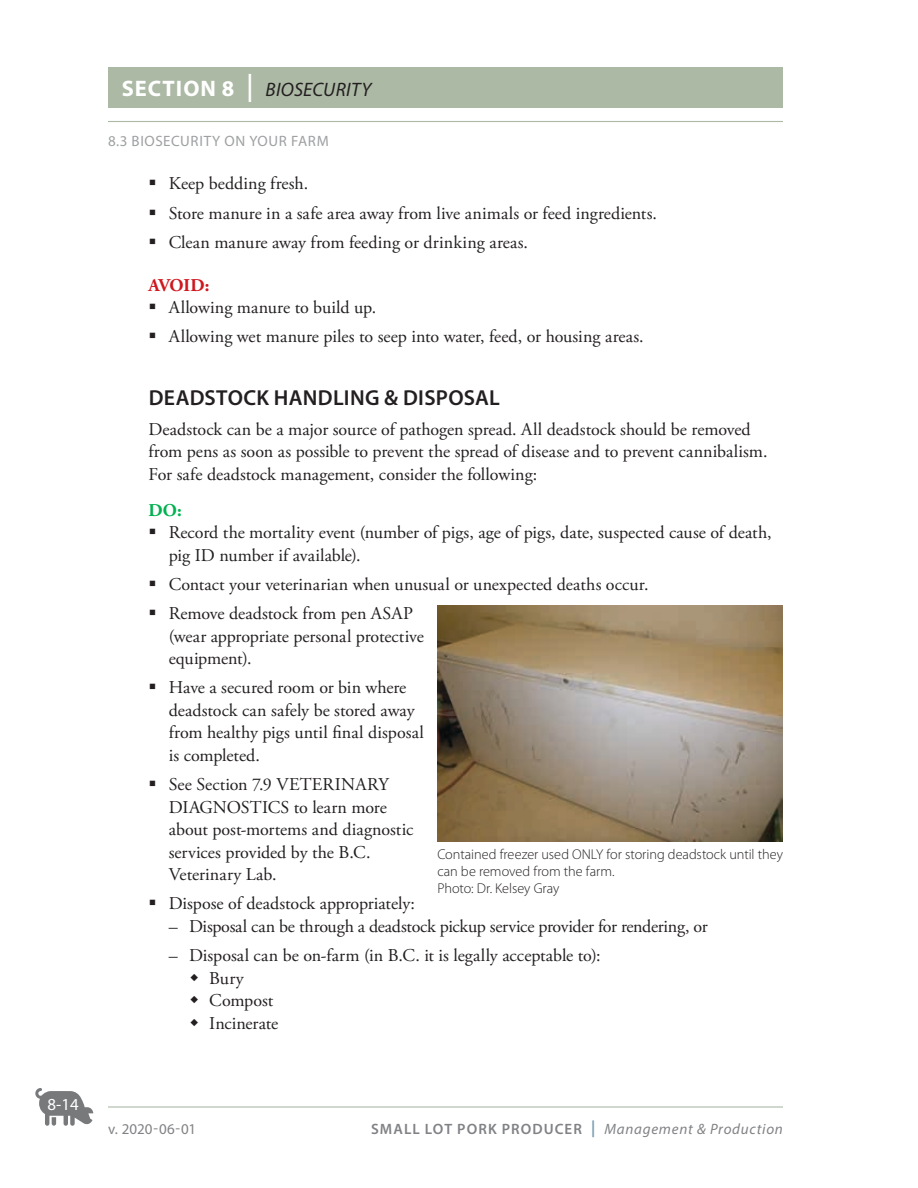
<style>
.page{position:relative;width:918px;height:1188px;background:#fff}
.page>*{position:absolute;margin:0;border:0;box-sizing:border-box;transform-origin:0 0}
.t1{font:600 21.75px "Myriad Pro";letter-spacing:.015em;color:#231f20}
.t2{font:italic 19.5px "Myriad Pro";letter-spacing:.015em;color:#231f20}
.t3{font:18px/22.5px "Adobe Garamond Pro";color:#231f20}
.t4{font:700 18px "Adobe Garamond Pro";letter-spacing:-.02em;color:#ce171e}
.t5{font:700 18px "Adobe Garamond Pro";color:#00b14f}
.t6{font:16.8px "Myriad Pro";color:#fff}
.t7{font:italic 15px "Myriad Pro";letter-spacing:.05em;color:#808285}
.t8{font:15px "Myriad Pro";letter-spacing:.04em;color:#9ea0a2}
.t9{font:15px "Myriad Pro";letter-spacing:.01em;color:#808285}
.t10{font:300 14.25px/17.2px "Myriad Pro";color:#231f20}
.s1{font-weight:700;font-style:normal;font-size:22.5px;color:#fff}
.s2{font-weight:700;font-style:normal;font-size:28.2px;color:#fff}
.s3{font-weight:600;font-style:normal}
.s4{font-weight:700;font-style:normal;font-size:16.8px;color:#7d9eb5}
</style>
<div class="page">
<hr style="left:108px;top:1106px;width:675px;height:2px;background:#acb9a5">
<svg style="left:35px;top:1088px;width:58px;height:38px"></svg>
<hr style="left:108px;top:121px;width:675px;height:1px;background:#acb9a5">
<div style="left:108px;top:68px;width:675px;height:40px;background:#acb9a5"></div>
<img style="left:437px;top:606px;width:346px;height:236px">
<p class="t6" style="left:48px;top:1094px;width:33px">8-14</p>
<p class="t2" style="left:122px;top:78px;width:251px"><span class="s1">SECTION 8</span> <span class="s2">|</span> BIOSECURITY</p>
<p class="t8" style="left:108px;top:132px;width:222px">8.3 BIOSECURITY ON YOUR FARM</p>
<p class="t3" style="left:148px;top:173px;width:161px">▪ Keep bedding fresh.</p>
<p class="t3" style="left:148px;top:202px;width:510px">▪ Store manure in a safe area away from live animals or feed ingredients.</p>
<p class="t3" style="left:148px;top:232px;width:381px">▪ Clean manure away from feeding or drinking areas.</p>
<p class="t4" style="left:148px;top:274px;width:62px">AVOID:</p>
<p class="t3" style="left:148px;top:297px;width:229px">▪ Allowing manure to build up.</p>
<p class="t3" style="left:148px;top:326px;width:497px">▪ Allowing wet manure piles to seep into water, feed, or housing areas.</p>
<p class="t1" style="left:149px;top:384px;width:353px">DEADSTOCK HANDLING &amp; DISPOSAL</p>
<p class="t3" style="left:148px;top:418px;width:621px">Deadstock can be a major source of pathogen spread. All deadstock should be removed from pens as soon as possible to prevent the spread of disease and to prevent cannibalism.<br>For safe deadstock management, consider the following:</p>
<p class="t5" style="left:148px;top:499px;width:35px">DO:</p>
<p class="t3" style="left:169px;top:522px;width:604px;text-indent:-20px">▪ Record the mortality event (number of pigs, age of pigs, date, suspected cause of death, pig ID number if available).</p>
<p class="t3" style="left:148px;top:574px;width:502px">▪ Contact your veterinarian when unusual or unexpected deaths occur.</p>
<p class="t3" style="left:169px;top:603px;width:257px;text-indent:-20px">▪ Remove deadstock from pen ASAP (wear appropriate personal protective equipment).</p>
<p class="t3" style="left:169px;top:677px;width:257px;text-indent:-20px">▪ Have a secured room or bin where deadstock can safely be stored away from healthy pigs until final disposal is completed.</p>
<p class="t3" style="left:169px;top:774px;width:246px;text-indent:-20px">▪ See Section 7.9 VETERINARY<br>DIAGNOSTICS to learn more about post-mortems and diagnostic services provided by the B.C.<br>Veterinary Lab.</p>
<p class="t3" style="left:148px;top:893px;width:268px">▪ Dispose of deadstock appropriately:</p>
<p class="t3" style="left:169px;top:916px;width:541px">– Disposal can be through a deadstock pickup service provider for rendering, or</p>
<p class="t3" style="left:209px;top:945px;width:393px;text-indent:-40px">– Disposal can be on-farm (in B.C. it is legally acceptable to):<br>Bury<br>Compost<br>Incinerate</p>
<p class="t10" style="left:437px;top:845px;width:347px">Contained freezer used ONLY for storing deadstock until they can be removed from the farm.<br>Photo: Dr. Kelsey Gray</p>
<p class="t9" style="left:108px;top:1120px;width:90px">v. 2020-06-01</p>
<p class="t7" style="left:371px;top:1120px;width:413px"><span class="s3">SMALL LOT PORK PRODUCER</span> <span class="s4">|</span> Management &amp; Production</p>
</div>
